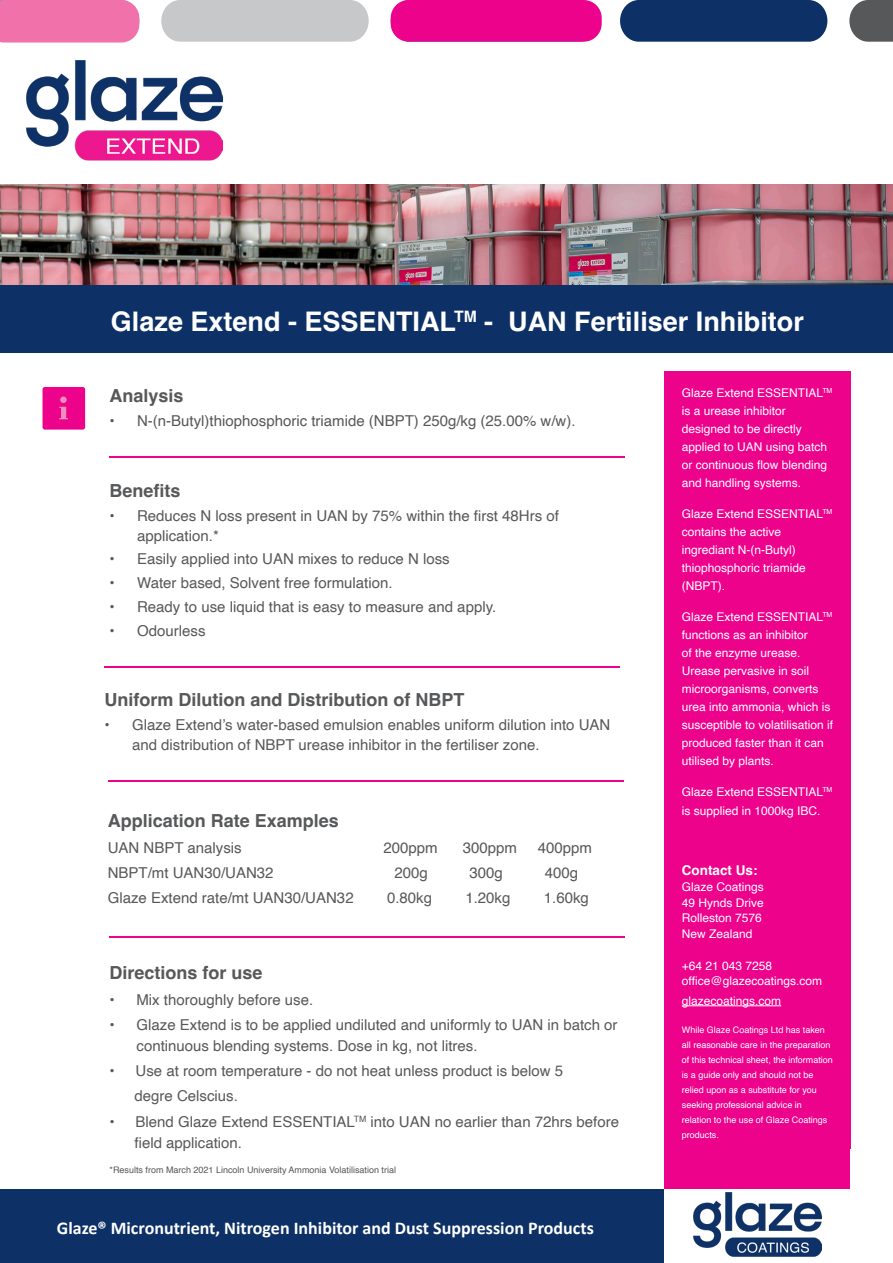
<style>
.page{position:relative;width:893px;height:1263px;background:#fff}
.page>*{position:absolute;margin:0;border:0;box-sizing:border-box;transform-origin:0 0}
.Tech_Sheet_Title{font:700 27px "Helvetica";color:#fff}
.t1{font:700 18px "Calibri";color:#fff}
.Heading_-_NO_Rule{font:700 18px "Helvetica";color:#57585a}
.Body{font:700 18px "Helvetica";color:#57585a}
.t2{font:700 16.5px "Calibri";color:#fff}
.Body-2{font:15px/19.5px "Helvetica";color:#57585a}
.Body_Reversed{font:700 13.5px "Helvetica";color:#fff}
.Body_Reversed-2{font:12px/18px "Helvetica";color:#fff}
.Caption_Reversed{font:9px/15px "Helvetica";color:#fff}
.Body-3{font:9px "Helvetica";color:#57585a}
</style>
<div class="page">
<div style="left:620px;top:0;width:207px;height:42px;background:#0d3166"></div>
<div style="left:161px;top:0;width:208px;height:42px;background:#c7c8ca"></div>
<svg style="left:849px;top:0;width:44px;height:42px;background:#69696b"></svg>
<div style="left:0;top:289px;width:893px;height:64px;background:#0d3166"></div>
<div style="left:43px;top:387px;width:42px;height:43px;background:#ed028c;border-radius:2px"></div>
<svg style="left:59px;top:396px;width:9px;height:23px"></svg>
<div style="left:0;top:1189px;width:665px;height:74px;background:#0d3166"></div>
<div style="left:0;top:0;width:139px;height:43px;background:#f171ab"></div>
<div style="left:391px;top:0;width:211px;height:42px;background:#ed028c;border-radius:18px"></div>
<img style="left:0;top:185px;width:893px;height:100px">
<div style="left:0;top:285px;width:893px;height:12px;background:#0d3166"></div>
<hr style="left:108px;top:780px;width:515px;height:2px;background:#ed028c">
<hr style="left:109px;top:936px;width:516px;height:2px;background:#ed028c">
<hr style="left:104px;top:666px;width:516px;height:2px;background:#ed028c">
<hr style="left:109px;top:456px;width:516px;height:1px;background:#ed028c">
<div style="left:665px;top:371px;width:186px;height:818px;background:#ed028c"></div>
<hr style="left:682px;top:1005px;width:99px;height:1px;background:#fff">
<img style="left:26px;top:60px;width:196px;height:101px">
<img style="left:694px;top:1192px;width:127px;height:65px">
<p class="Tech_Sheet_Title" style="left:111px;top:305px;width:694px">Glaze Extend - ESSENTIAL<sup>TM</sup> - UAN Fertiliser Inhibitor</p>
<p class="Heading_-_NO_Rule" style="left:109px;top:384px;width:76px">Analysis</p>
<p class="Body-2" style="left:109px;top:411px;width:468px">• N-(n-Butyl)thiophosphoric triamide (NBPT) 250g/kg (25.00% w/w).</p>
<p class="Heading_-_NO_Rule" style="left:109px;top:480px;width:73px">Benefits</p>
<p class="Body-2" style="left:137px;top:506px;width:423px;text-indent:-28px">• Reduces N loss present in UAN by 75% within the first 48Hrs of application.*</p>
<p class="Body-2" style="left:109px;top:550px;width:342px">• Easily applied into UAN mixes to reduce N loss</p>
<p class="Body-2" style="left:109px;top:573px;width:285px">• Water based, Solvent free formulation.</p>
<p class="Body-2" style="left:109px;top:597px;width:388px">• Ready to use liquid that is easy to measure and apply.</p>
<p class="Body-2" style="left:109px;top:621px;width:97px">• Odourless</p>
<p class="Heading_-_NO_Rule" style="left:104px;top:689px;width:361px">Uniform Dilution and Distribution of NBPT</p>
<p class="Body-2" style="left:132px;top:716px;width:480px;text-indent:-28px">• Glaze Extend’s water-based emulsion enables uniform dilution into UAN and distribution of NBPT urease inhibitor in the fertiliser zone.</p>
<p class="Body" style="left:108px;top:810px;width:233px">Application Rate Examples</p>
<p class="Body-2" style="left:108px;top:838px;width:135px">UAN NBPT analysis</p>
<p class="Body-2" style="left:383px;top:838px;width:56px">200ppm</p>
<p class="Body-2" style="left:463px;top:838px;width:56px">300ppm</p>
<p class="Body-2" style="left:538px;top:838px;width:56px">400ppm</p>
<p class="Body-2" style="left:108px;top:863px;width:167px">NBPT/mt UAN30/UAN32</p>
<p class="Body-2" style="left:395px;top:863px;width:35px">200g</p>
<p class="Body-2" style="left:470px;top:863px;width:35px">300g</p>
<p class="Body-2" style="left:545px;top:863px;width:35px">400g</p>
<p class="Body-2" style="left:108px;top:889px;width:247px">Glaze Extend rate/mt UAN30/UAN32</p>
<p class="Body-2" style="left:387px;top:889px;width:47px">0.80kg</p>
<p class="Body-2" style="left:465px;top:889px;width:47px">1.20kg</p>
<p class="Body-2" style="left:544px;top:889px;width:47px">1.60kg</p>
<p class="Body" style="left:109px;top:962px;width:155px">Directions for use</p>
<p class="Body-2" style="left:109px;top:990px;width:205px">• Mix thoroughly before use.</p>
<p class="Body-2" style="left:136px;top:1015px;width:483px;line-height:21px;text-indent:-27px">• Glaze Extend is to be applied undiluted and uniformly to UAN in batch or continuous blending systems. Dose in kg, not litres.</p>
<p class="Body-2" style="left:109px;top:1062px;width:455px">• Use at room temperature - do not heat unless product is below 5</p>
<p class="Body-2" style="left:135px;top:1087px;width:105px">degre Celscius.</p>
<p class="Body-2" style="left:135px;top:1111px;width:486px;line-height:21px;text-indent:-25px">• Blend Glaze Extend ESSENTIAL<sup>TM</sup> into UAN no earlier than 72hrs before field application.</p>
<p class="Body-3" style="left:109px;top:1163px;width:288px">*Results from March 2021 Lincoln University Ammonia Volatilisation trial</p>
<p class="t2" style="left:43px;top:1215px;width:411px">Authorised Australian Distributor of Nordox, Verno &amp; Glaze.</p>
<p class="t1" style="left:57px;top:1216px;width:538px">Glaze® Micronutrient, Nitrogen Inhibitor and Dust Suppression Products</p>
<p class="Body_Reversed-2" style="left:682px;top:384px;width:152px">Glaze Extend ESSENTIAL<sup>TM </sup>is a urease inhibitor designed to be directly applied to UAN using batch or continuous flow blending and handling systems.</p>
<p class="Body_Reversed-2" style="left:682px;top:505px;width:152px">Glaze Extend ESSENTIAL<sup>TM </sup>contains the active ingrediant N-(n-Butyl) thiophosphoric triamide (NBPT).</p>
<p class="Body_Reversed-2" style="left:682px;top:608px;width:153px">Glaze Extend ESSENTIAL<sup>TM </sup>functions as an inhibitor<br>of the enzyme urease.<br>Urease pervasive in soil microorganisms, converts urea into ammonia, which is susceptible to volatilisation if produced faster than it can utilised by plants.</p>
<p class="Body_Reversed-2" style="left:682px;top:782px;width:152px;line-height:19.5px">Glaze Extend ESSENTIAL<sup>TM </sup>is supplied in 1000kg IBC.</p>
<p class="Body_Reversed" style="left:682px;top:862px;width:77px">Contact Us:</p>
<p class="Body_Reversed-2" style="left:682px;top:878px;width:84px">Glaze Coatings</p>
<p class="Body_Reversed-2" style="left:682px;top:894px;width:84px">49 Hynds Drive</p>
<p class="Body_Reversed-2" style="left:682px;top:909px;width:82px">Rolleston 7576</p>
<p class="Body_Reversed-2" style="left:682px;top:925px;width:72px">New Zealand</p>
<p class="Body_Reversed-2" style="left:682px;top:957px;width:92px">+64 21 043 7258</p>
<p class="Body_Reversed-2" style="left:682px;top:972px;width:142px;line-height:19.5px">office@glazecoatings.com glazecoatings.com</p>
<p class="Caption_Reversed" style="left:682px;top:1022px;width:153px">While Glaze Coatings Ltd has taken all reasonable care in the preparation of this technical sheet, the information is a guide only and should not be relied upon as a substitute for you seeking professional advice in relation to the use of Glaze Coatings products.</p>
</div>
